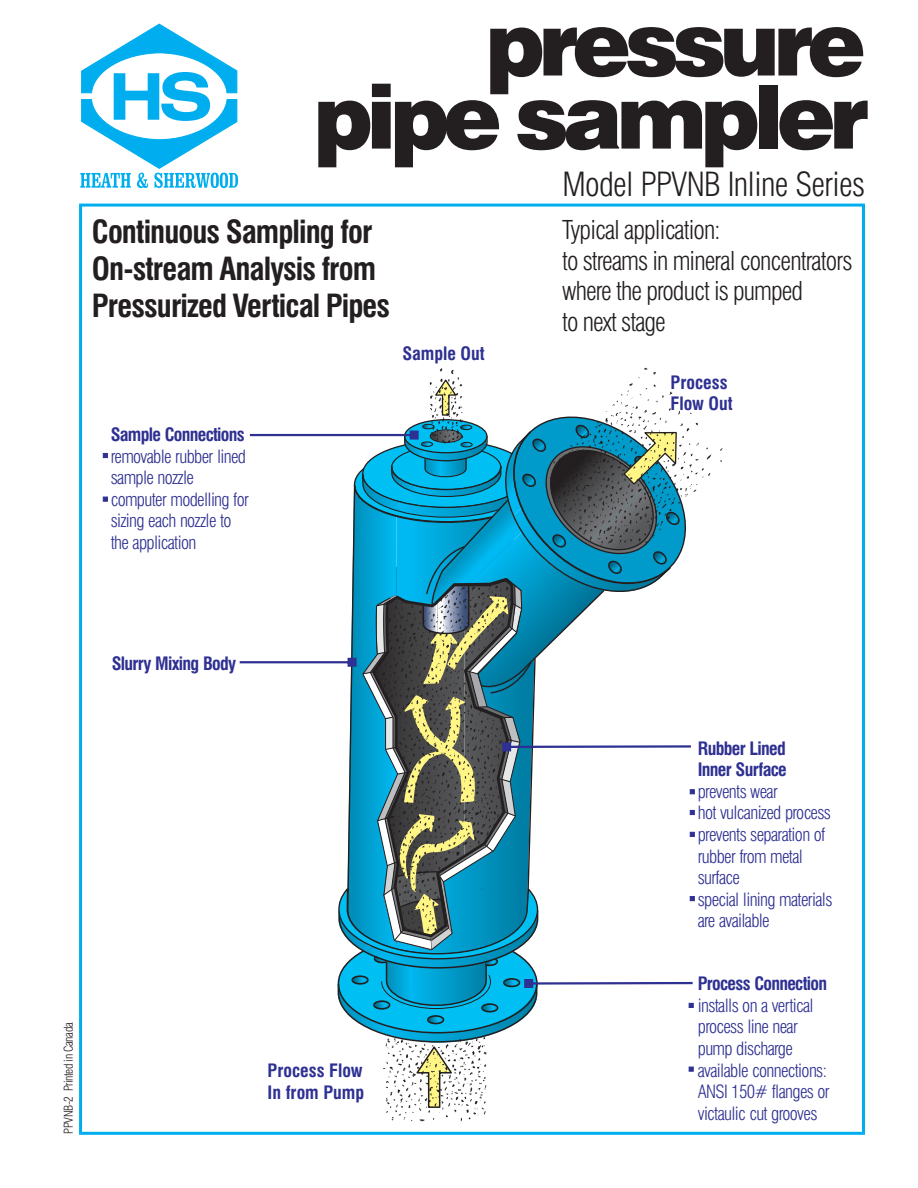
<style>
.page{position:relative;width:918px;height:1188px;background:#fff}
.page>*{position:absolute;margin:0;border:0;box-sizing:border-box;transform-origin:0 0}
.t1{font:900 88.05px/73.1px "Swiss 721 BT";letter-spacing:-.075em;color:#231f20;text-align:right}
.t2{font:300 condensed 32.7px "Swiss 721 BT";letter-spacing:-.02em;color:#231f20}
.t3{font:700 condensed 31.05px/37.2px "Swiss 721 BT";letter-spacing:-.03em;color:#231f20}
.t4{font:300 condensed 25.5px/30.6px "Swiss 721 BT";letter-spacing:-.035em;color:#231f20}
.t5{font:300 condensed 18px/21.6px "Swiss 721 BT";letter-spacing:-.035em;color:#2e3092}
.t6{font:700 condensed 18px/21.6px "Swiss 721 BT";letter-spacing:-.04em;color:#2e3092}
.t7{font:700 condensed 18px/21.6px "Swiss 721 BT";color:#2e3092}
.t8{font:300 condensed 12px "Swiss 721 BT";letter-spacing:-.035em;color:#231f20}
</style>
<div class="page">
<img style="left:386px;top:1109px;width:100px;height:13px">
<svg style="left:80px;top:24px;width:158px;height:164px"></svg>
<svg style="left:103px;top:453px;width:5px;height:5px"></svg>
<svg style="left:103px;top:497px;width:5px;height:5px"></svg>
<svg style="left:240px;top:378px;width:455px;height:731px"></svg>
<h1 class="t1" style="left:313px;top:16px;width:558px">pressure pipe sampler</h1>
<h3 class="t3" style="left:92px;top:216px;width:300px">Continuous Sampling for<br>On-stream Analysis from<br>Pressurized Vertical Pipes</h3>
<p class="t7" style="left:402px;top:344px;width:84px">Sample Out</p>
<p class="t6" style="left:111px;top:426px;width:135px">Sample Connections</p>
<p class="t5" style="left:111px;top:447px;width:140px">removable rubber lined sample nozzle computer modelling for sizing each nozzle to the application</p>
<h2 class="t2" style="left:562px;top:171px;width:304px">Model PPVNB Inline Series</h2>
<h3 class="t4" style="left:562px;top:217px;width:292px">Typical application:<br>to streams in mineral concentrators where the product is pumped<br>to next stage</h3>
<p class="t7" style="left:671px;top:373px;width:64px">Process<br>Flow Out</p>
<p class="t6" style="left:112px;top:654px;width:126px">Slurry Mixing Body</p>
<p class="t8" style="left:64px;top:1134px;width:113px;rotate:-90deg">PPVNB-2 Printed in Canada</p>
<p class="t7" style="left:268px;top:1061px;width:98px">Process Flow<br>In from Pump</p>
<p class="t6" style="left:698px;top:739px;width:90px">Rubber Lined<br>Inner Surface</p>
<p class="t5" style="left:698px;top:782px;width:136px">prevents wear<br>hot vulcanized process prevents separation of rubber from metal surface<br>special lining materials are available</p>
<p class="t6" style="left:698px;top:975px;width:131px">Process Connection</p>
<p class="t5" style="left:698px;top:996px;width:133px">installs on a vertical process line near pump discharge available connections:<br>ANSI 150# flanges or victaulic cut grooves</p>
</div>
